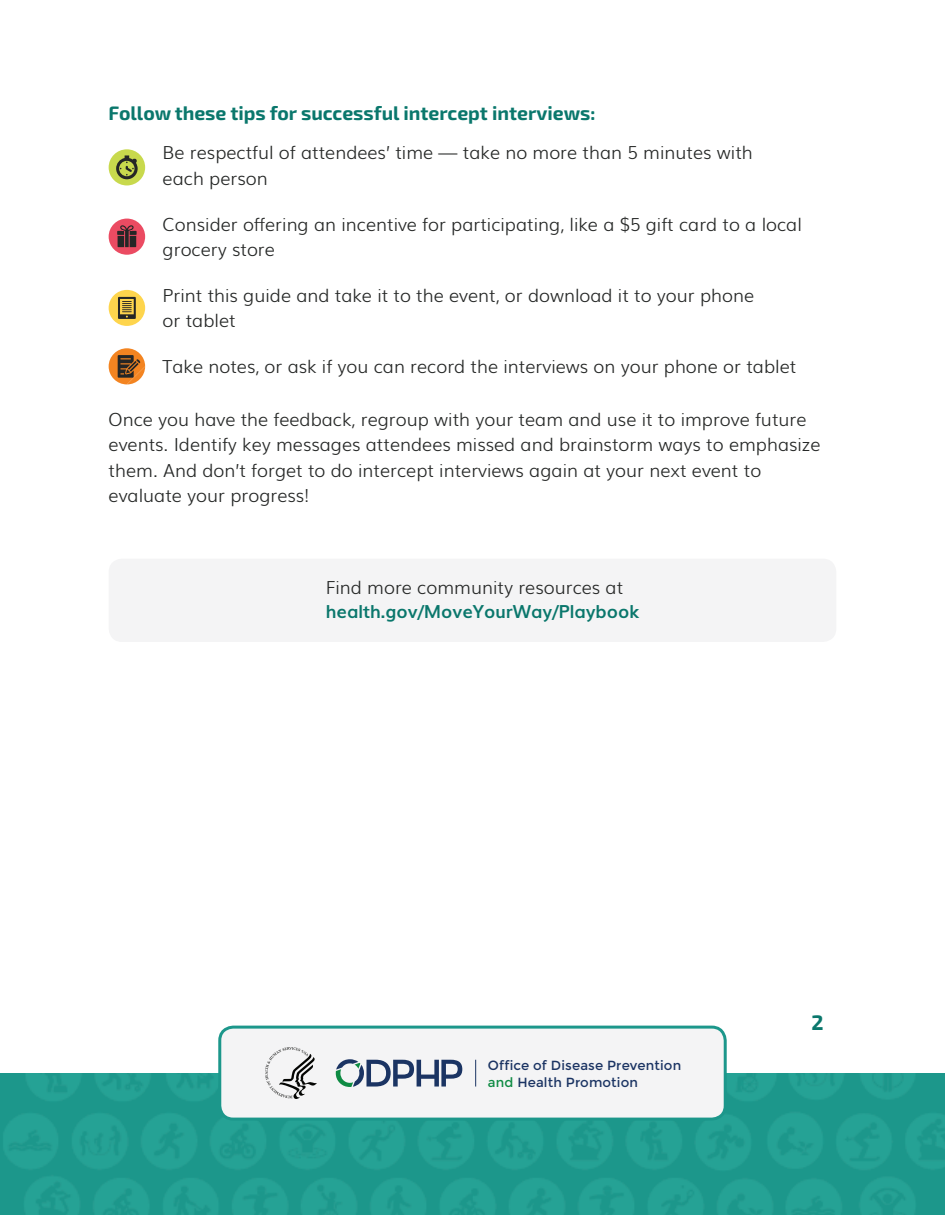
<style>
.page{position:relative;width:945px;height:1215px;background:#fff}
.page>*{position:absolute;margin:0;border:0;box-sizing:border-box;transform-origin:0 0}
.t1{font:700 21px "Exo 2";color:#0a776c}
.t2{font:700 19.5px "Exo 2";color:#0a776c}
.t3{font:300 18px/25.5px "Muli";color:#252726}
.t4{font:700 18px/24px "Muli";color:#0a776c}
.t5{font:13.2px/16.8px "Montserrat";letter-spacing:.01em;color:#1b3463}
.s1{font-weight:300;color:#252726}
.s2{color:#0e8b43}
</style>
<div class="page">
<div style="left:109px;top:149px;width:36px;height:36px;background:#c8d94d;border-radius:50%"></div>
<svg style="left:116px;top:155px;width:22px;height:24px"></svg>
<div style="left:109px;top:219px;width:36px;height:36px;background:#eb4b62;border-radius:50%"></div>
<svg style="left:117px;top:225px;width:20px;height:22px"></svg>
<div style="left:109px;top:290px;width:36px;height:36px;background:#fed54d;border-radius:50%"></div>
<svg style="left:118px;top:297px;width:18px;height:22px"></svg>
<svg style="left:109px;top:348px;width:36px;height:36px"></svg>
<div style="left:109px;top:559px;width:727px;height:83px;background:#f4f4f5;border-radius:14px"></div>
<img style="left:0;top:1073px;width:945px;height:142px">
<div style="left:220px;top:1027px;width:505px;height:92px;background:#f4f4f5;border-radius:14px"></div>
<div style="left:218px;top:1026px;width:509px;height:95px;border:3px solid #1c978b;border-radius:14px"></div>
<svg style="left:265px;top:1047px;width:52px;height:52px"></svg>
<svg style="left:336px;top:1059px;width:126px;height:28px"></svg>
<svg style="left:475px;top:1060px;width:1px;height:27px"></svg>
<h2 class="t2" style="left:109px;top:99px;width:488px">Follow these tips for successful intercept interviews:</h2>
<p class="t3" style="left:163px;top:139px;width:592px">Be respectful of attendees’ time — take no more than 5 minutes with each person</p>
<p class="t3" style="left:163px;top:210px;width:641px">Consider offering an incentive for participating, like a $5 gift card to a local</p>
<p class="t3" style="left:163px;top:235px;width:114px">grocery store</p>
<p class="t3" style="left:163px;top:281px;width:593px">Print this guide and take it to the event, or download it to your phone or tablet</p>
<p class="t3" style="left:163px;top:352px;width:635px">Take notes, or ask if you can record the interviews on your phone or tablet</p>
<p class="t3" style="left:109px;top:405px;width:713px">Once you have the feedback, regroup with your team and use it to improve future events. Identify key messages attendees missed and brainstorm ways to emphasize them. And don’t forget to do intercept interviews again at your next event to evaluate your progress!</p>
<p class="t4" style="left:326px;top:574px;width:315px"><span class="s1">Find more community resources at </span>health.gov/MoveYourWay/Playbook</p>
<p class="t5" style="left:488px;top:1057px;width:195px">Office of Disease Prevention <span class="s2">and</span> Health Promotion</p>
<p class="t1" style="left:812px;top:1007px;width:14px">2</p>
</div>
